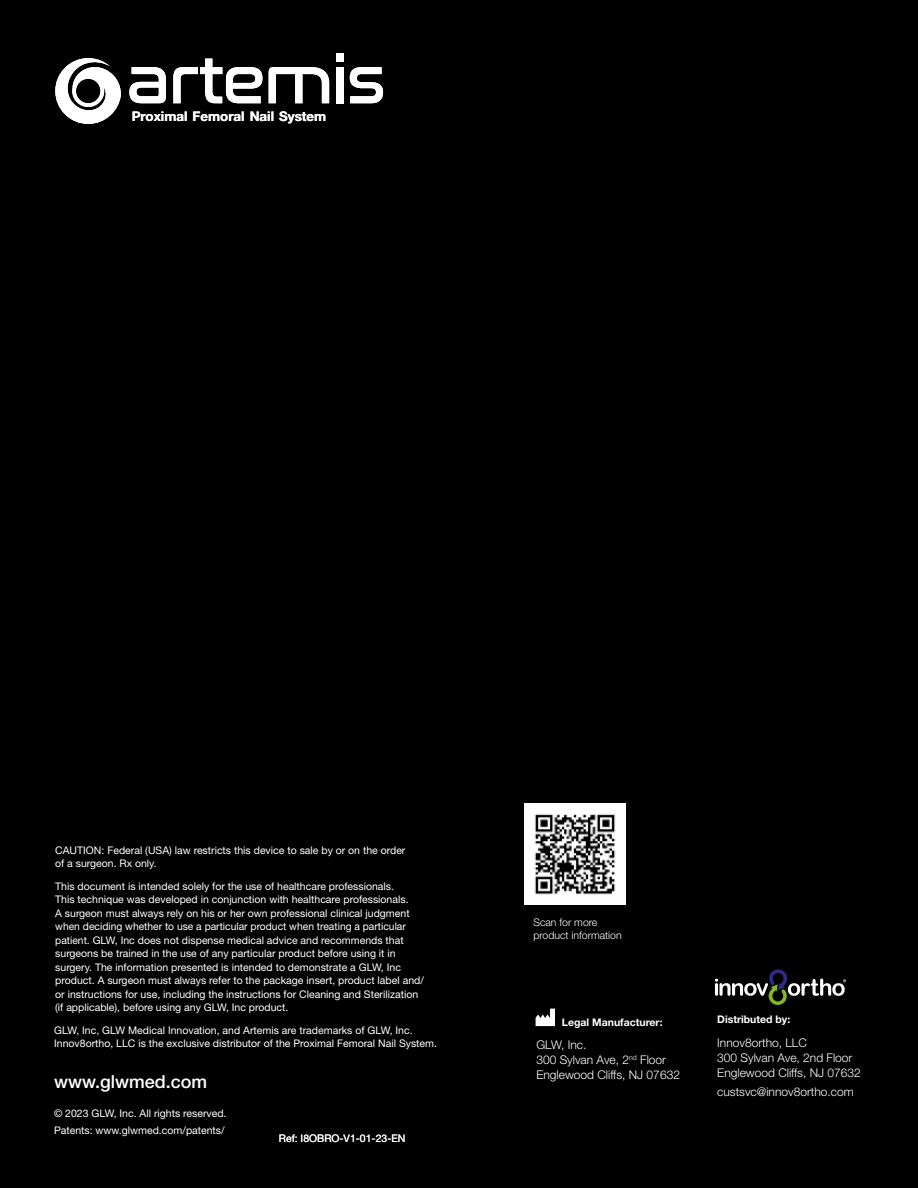
<style>
.page{position:relative;width:918px;height:1188px;background:#000}
.page>*{position:absolute;margin:0;border:0;box-sizing:border-box;transform-origin:0 0}
.t1{font:500 18px "Helvetica Neue LT Pro";color:#fff}
.t2{font:700 13.35px "Helvetica Neue LT Std";color:#fff}
.t3{font:300 12px/15px "Helvetica Neue LT Std";color:#fff}
.t4{font:10.5px/13.5px "Helvetica Neue LT Pro";color:#fff}
.t5{font:700 10.5px "Helvetica Neue LT Std";color:#fff}
.t6{font:300 10.5px/13.5px "Helvetica Neue LT Std";color:#fff}
</style>
<div class="page">
<svg style="left:129px;top:67px;width:37px;height:36px"></svg>
<svg style="left:173px;top:59px;width:89px;height:44px"></svg>
<svg style="left:269px;top:67px;width:60px;height:36px"></svg>
<div style="left:337px;top:67px;width:7px;height:36px;background:#fff"></div>
<div style="left:337px;top:53px;width:7px;height:9px;background:#fff"></div>
<svg style="left:350px;top:67px;width:33px;height:36px"></svg>
<svg style="left:55px;top:58px;width:66px;height:66px"></svg>
<svg style="left:536px;top:1009px;width:19px;height:17px"></svg>
<img style="left:525px;top:804px;width:100px;height:100px">
<svg style="left:715px;top:969px;width:131px;height:36px"></svg>
<p class="t2" style="left:132px;top:108px;width:196px">Proximal Femoral Nail System</p>
<p class="t4" style="left:55px;top:843px;width:352px">CAUTION: Federal (USA) law restricts this device to sale by or on the order of a surgeon. Rx only.</p>
<p class="t4" style="left:55px;top:879px;width:370px">This document is intended solely for the use of healthcare professionals.<br>This technique was developed in conjunction with healthcare professionals.<br>A surgeon must always rely on his or her own professional clinical judgment when deciding whether to use a particular product when treating a particular patient. GLW, Inc does not dispense medical advice and recommends that surgeons be trained in the use of any particular product before using it in surgery. The information presented is intended to demonstrate a GLW, Inc product. A surgeon must always refer to the package insert, product label and/ or instructions for use, including the instructions for Cleaning and Sterilization (if applicable), before using any GLW, Inc product.</p>
<p class="t4" style="left:54px;top:1023px;width:384px">GLW, Inc, GLW Medical Innovation, and Artemis are trademarks of GLW, Inc.<br>Innov8ortho, LLC is the exclusive distributor of the Proximal Femoral Nail System.</p>
<h1 class="t1" style="left:54px;top:1071px;width:155px">www.glwmed.com</h1>
<p class="t4" style="left:54px;top:1104px;width:174px;line-height:17.5px">© 2023 GLW, Inc. All rights reserved.<br>Patents: www.glwmed.com/patents/</p>
<p class="t4" style="left:279px;top:1132px;width:128px">Ref: I8OBRO-V1-01-23-EN</p>
<p class="t6" style="left:533px;top:915px;width:90px">Scan for more product information</p>
<p class="t5" style="left:562px;top:1015px;width:102px">Legal Manufacturer:</p>
<p class="t3" style="left:536px;top:1037px;width:145px">GLW, Inc.<br>300 Sylvan Ave, 2<sup>nd</sup> Floor<br>Englewood Cliffs, NJ 07632</p>
<p class="t5" style="left:717px;top:1013px;width:75px">Distributed by:</p>
<p class="t3" style="left:717px;top:1035px;width:145px">Innov8ortho, LLC<br>300 Sylvan Ave, 2nd Floor<br>Englewood Cliffs, NJ 07632</p>
<p class="t3" style="left:717px;top:1084px;width:138px">custsvc@innov8ortho.com</p>
</div>
